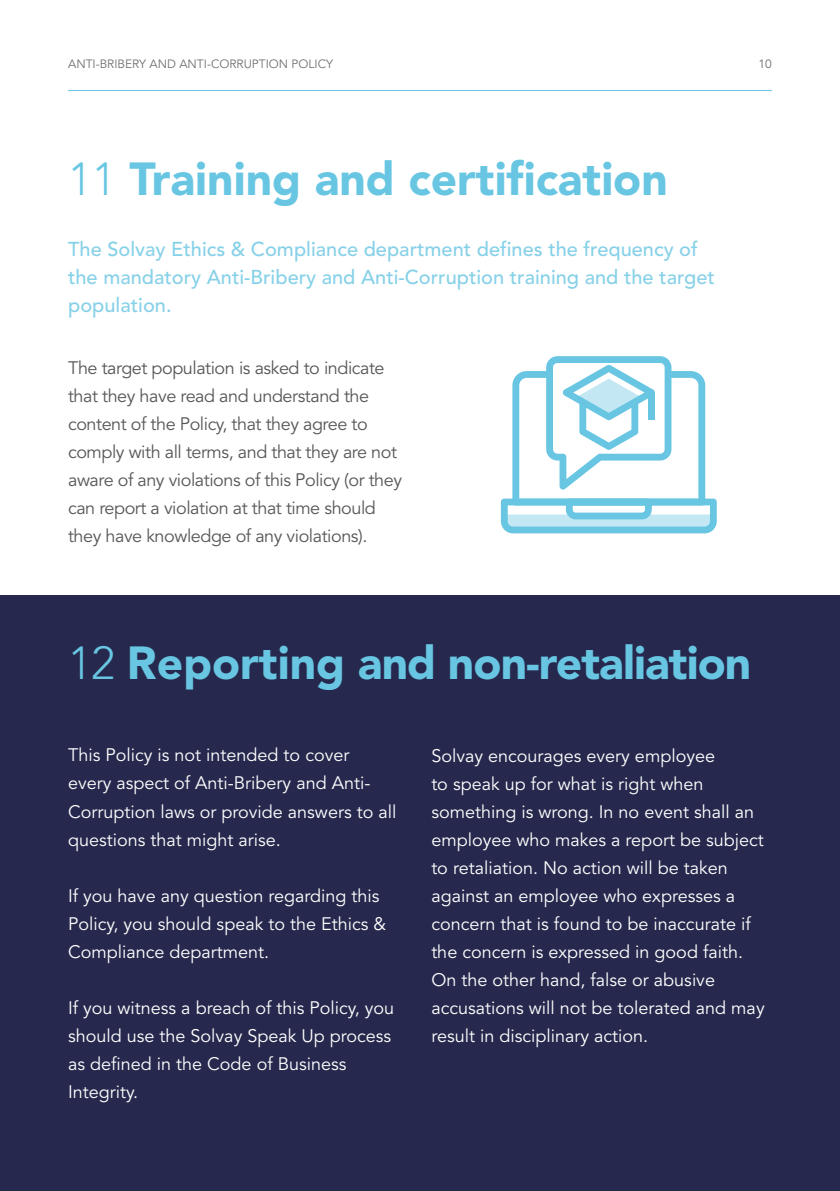
<style>
.page{position:relative;width:840px;height:1191px;background:#fff}
.page>*{position:absolute;margin:0;border:0;box-sizing:border-box;transform-origin:0 0}
.t1{font:900 46px "Avenir";letter-spacing:-.02em;color:#68c6e2}
.t2{font:900 46px "Avenir";color:#68c6e2}
.t3{font:500 20px/28px "Avenir";color:#86d1e8}
.t4{font:18px/28px "Avenir";color:#fff}
.t5{font:18px/28px "Avenir";letter-spacing:-.025em;color:#575756}
.t6{font:12px "Avenir";color:#706f6f}
.s1{font-weight:300}
</style>
<div class="page">
<hr style="left:68px;top:90px;width:703px;height:1px;background:#68c6e2">
<div style="left:0;top:595px;width:839px;height:596px;background:#26294d"></div>
<svg style="left:500px;top:356px;width:216px;height:177px"></svg>
<p class="t6" style="left:68px;top:55px;width:266px">ANTI-BRIBERY AND ANTI-CORRUPTION POLICY</p>
<p class="t6" style="left:758px;top:55px;width:15px">10</p>
<h1 class="t2" style="left:68px;top:145px;width:601px"><span class="s1">11</span> Training and certification</h1>
<p class="t3" style="left:68px;top:236px;width:648px">The Solvay Ethics &amp; Compliance department defines the frequency of the mandatory Anti-Bribery and Anti-Corruption training and the target population.</p>
<p class="t5" style="left:68px;top:354px;width:335px">The target population is asked to indicate that they have read and understand the content of the Policy, that they agree to comply with all terms, and that they are not aware of any violations of this Policy (or they can report a violation at that time should they have knowledge of any violations).</p>
<h1 class="t1" style="left:68px;top:629px;width:684px"><span class="s1">12</span> Reporting and non-retaliation</h1>
<p class="t4" style="left:68px;top:742px;width:329px">This Policy is not intended to cover every aspect of Anti-Bribery and Anti-Corruption laws or provide answers to all questions that might arise.</p>
<p class="t4" style="left:68px;top:882px;width:319px">If you have any question regarding this<br>Policy, you should speak to the Ethics &amp;<br>Compliance department.</p>
<p class="t4" style="left:68px;top:994px;width:327px">If you witness a breach of this Policy, you should use the Solvay Speak Up process as defined in the Code of Business<br>Integrity.</p>
<p class="t4" style="left:431px;top:742px;width:334px">Solvay encourages every employee<br>to speak up for what is right when something is wrong. In no event shall an employee who makes a report be subject to retaliation. No action will be taken against an employee who expresses a concern that is found to be inaccurate if the concern is expressed in good faith.<br>On the other hand, false or abusive accusations will not be tolerated and may result in disciplinary action.</p>
</div>
